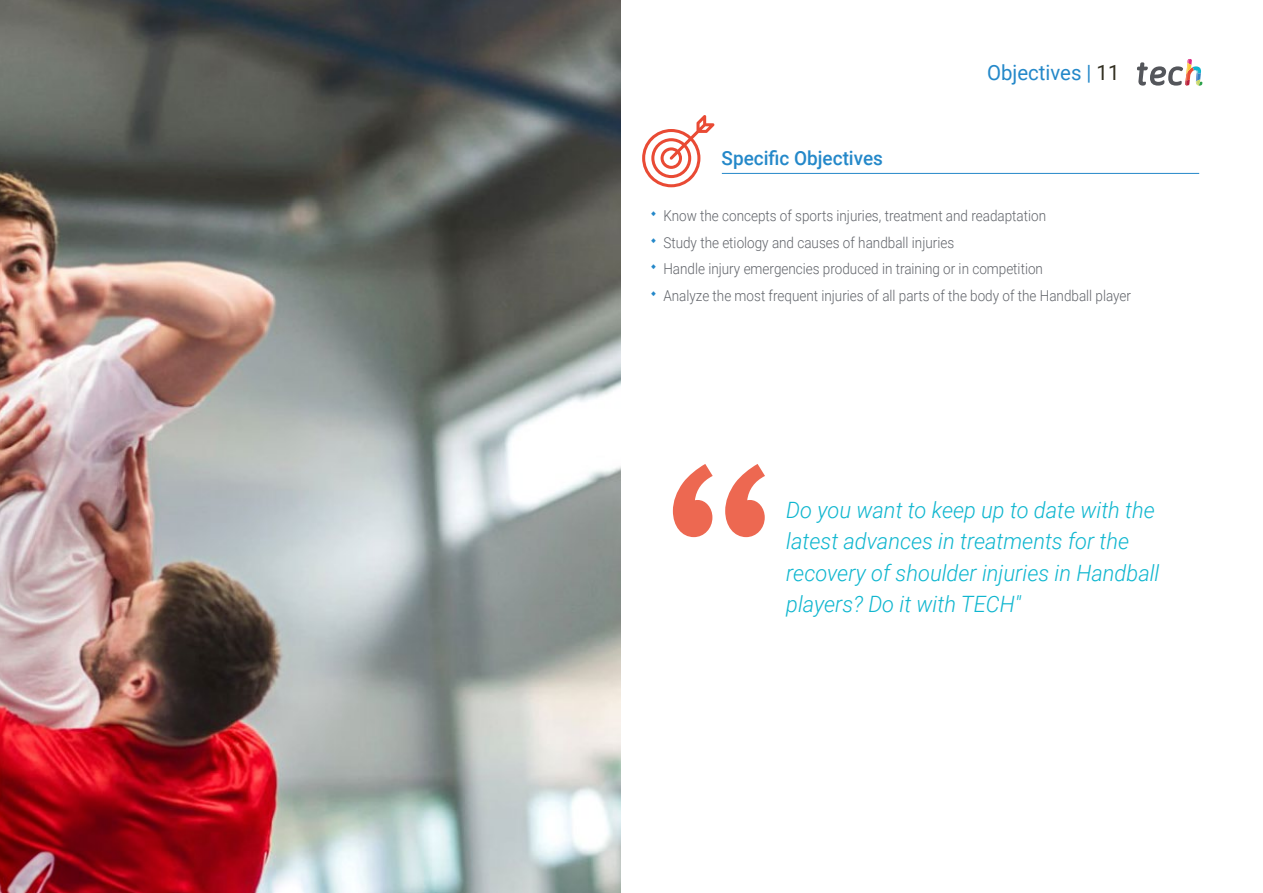
<style>
.page{position:relative;width:1263px;height:893px;background:#fff}
.page>*{position:absolute;margin:0;border:0;box-sizing:border-box;transform-origin:0 0}
.t1{font:italic 300 22.5px/31.5px "Roboto";color:#0fb6cf}
.t2{font:21px "Roboto";color:#2488c9}
.t3{font:500 19.5px "Roboto";color:#2488c9}
.t4{font:300 15px/26.7px "Roboto";color:#61646a;scale:.9 1}
.s1{color:#312e20}
</style>
<div class="page">
<svg style="left:1137px;top:59px;width:65px;height:27px"></svg>
<hr style="left:722px;top:173px;width:477px;height:1px;background:#2488c9">
<svg style="left:642px;top:115px;width:72px;height:72px"></svg>
<img style="left:0;top:0;width:621px;height:893px">
<svg style="left:673px;top:464px;width:92px;height:73px"></svg>
<h3 class="t3" style="left:722px;top:144px;width:163px">Specific Objectives</h3>
<h2 class="t2" style="left:987px;top:57px;width:134px">Objectives | <span class="s1">11</span></h2>
<p class="t4" style="left:663px;top:202px;width:521px">Know the concepts of sports injuries, treatment and readaptation<br>Study the etiology and causes of handball injuries<br>Handle injury emergencies produced in training or in competition<br>Analyze the most frequent injuries of all parts of the body of the Handball player</p>
<h1 class="t1" style="left:786px;top:493px;width:375px">Do you want to keep up to date with the latest advances in treatments for the recovery of shoulder injuries in Handball players? Do it with TECH"</h1>
</div>
